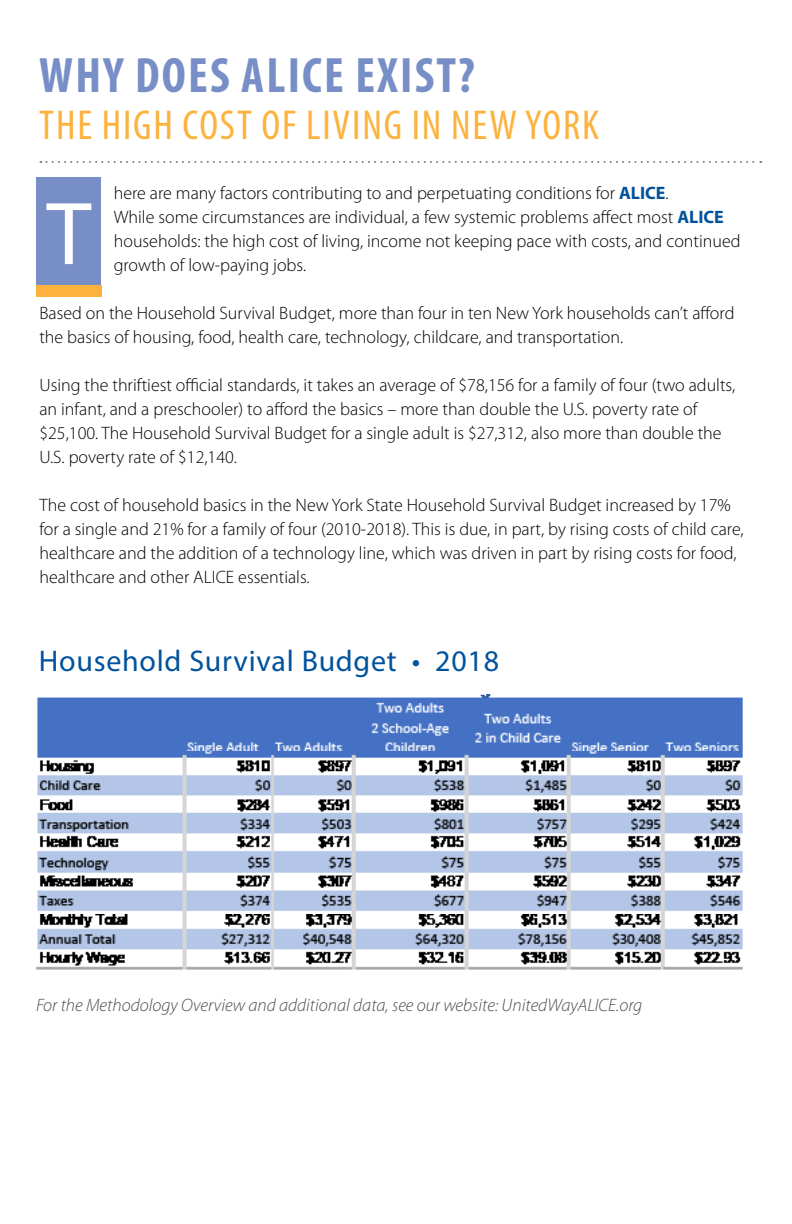
<style>
.page{position:relative;width:792px;height:1224px;background:#fff}
.page>*{position:absolute;margin:0;border:0;box-sizing:border-box;transform-origin:0 0}
.t1{font:90px "Myriad Pro";color:#fff}
.t2{font:700 condensed 50px "Myriad Pro";letter-spacing:.045em;color:#788ec7}
.t3{font:condensed 42px "Myriad Pro";letter-spacing:.045em;color:#fcb23d}
.t4{font:30px "Myriad Pro";letter-spacing:.025em;color:#00529c}
.t5{font:300 18px/24px "Myriad Pro";color:#000}
.t6{font:italic 300 18px "Myriad Pro";color:#4d4d4f}
.s1{font-weight:700;color:#00529c}
</style>
<div class="page">
<div style="left:37px;top:177px;width:64px;height:120px;background:#788ec7"></div>
<div style="left:36px;top:285px;width:65px;height:12px;background:#fcb23d"></div>
<svg style="left:40px;top:161px;width:721px;height:2px"></svg>
<img style="left:36px;top:694px;width:707px;height:276px">
<h2 class="t2" style="left:39px;top:44px;width:437px">WHY DOES ALICE EXIST?</h2>
<h3 class="t3" style="left:39px;top:99px;width:561px">THE HIGH COST OF LIVING IN NEW YORK</h3>
<p class="t5" style="left:114px;top:181px;width:628px">here are many factors contributing to and perpetuating conditions for <span class="s1">ALICE</span>.<br>While some circumstances are individual, a few systemic problems affect most <span class="s1">ALICE </span>households: the high cost of living, income not keeping pace with costs, and continued growth of low-paying jobs.</p>
<p class="t5" style="left:39px;top:301px;width:697px">Based on the Household Survival Budget, more than four in ten New York households can’t afford the basics of housing, food, health care, technology, childcare, and transportation.</p>
<p class="t5" style="left:39px;top:373px;width:697px">Using the thriftiest official standards, it takes an average of $78,156 for a family of four (two adults, an infant, and a preschooler) to afford the basics – more than double the U.S. poverty rate of $25,100. The Household Survival Budget for a single adult is $27,312, also more than double the U.S. poverty rate of $12,140.</p>
<p class="t5" style="left:39px;top:493px;width:706px">The cost of household basics in the New York State Household Survival Budget increased by 17% for a single and 21% for a family of four (2010-2018). This is due, in part, by rising costs of child care, healthcare and the addition of a technology line, which was driven in part by rising costs for food, healthcare and other ALICE essentials.</p>
<h1 class="t1" style="left:47px;top:178px;width:46px">T</h1>
<h3 class="t4" style="left:39px;top:642px;width:462px">Household Survival Budget • 2018</h3>
<p class="t6" style="left:36px;top:996px;width:608px">For the Methodology Overview and additional data, see our website: UnitedWayALICE.org</p>
</div>
